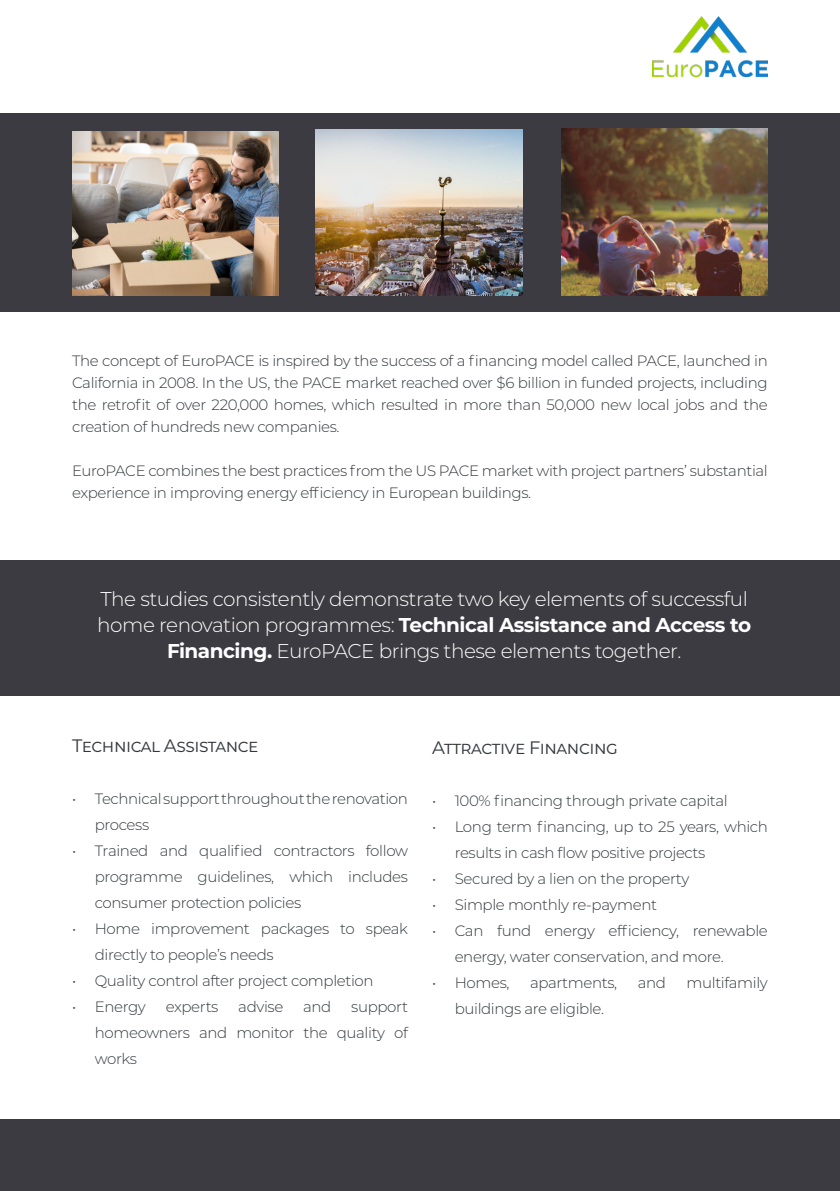
<style>
.page{position:relative;width:840px;height:1191px;background:#fff}
.page>*{position:absolute;margin:0;border:0;box-sizing:border-box;transform-origin:0 0}
._1__Footnote{font:300 20px/26px "Montserrat";letter-spacing:-.025em;color:#fff;text-align:center}
._1__Footnote-2{font:18px "Montserrat";letter-spacing:-.025em;color:#34383d}
._1__Footnote-3{font:300 15px/26px "Montserrat";letter-spacing:-.025em;color:#34383d}
.s1{font-weight:700}
</style>
<div class="page">
<img style="left:652px;top:16px;width:115px;height:60px">
<div style="left:0;top:1119px;width:839px;height:72px;background:#3d3b42"></div>
<div style="left:0;top:113px;width:839px;height:198px;background:#3d3b42"></div>
<img style="left:561px;top:129px;width:206px;height:166px">
<img style="left:315px;top:130px;width:207px;height:165px">
<img style="left:72px;top:132px;width:206px;height:163px">
<div style="left:0;top:560px;width:839px;height:135px;background:#3d3b42"></div>
<p class="_1__Footnote-3" style="left:72px;top:349px;width:696px;line-height:22px;text-align:justify">The concept of EuroPACE is inspired by the success of a financing model called PACE, launched in California in 2008. In the US, the PACE market reached over $6 billion in funded projects, including the retrofit of over 220,000 homes, which resulted in more than 50,000 new local jobs and the creation of hundreds new companies.</p>
<p class="_1__Footnote-3" style="left:72px;top:459px;width:697px;line-height:22px">EuroPACE combines the best practices from the US PACE market with project partners’ substantial experience in improving energy efficiency in European buildings.</p>
<p class="_1__Footnote" style="left:97px;top:585px;width:655px">The studies consistently demonstrate two key elements of successful home renovation programmes: <span class="s1">Technical Assistance and Access to<br>Financing.</span> EuroPACE brings these elements together.</p>
<p class="_1__Footnote-2" style="left:72px;top:733px;width:188px">Technical Assistance</p>
<p class="_1__Footnote-3" style="left:95px;top:785px;width:314px;text-indent:-23px">• Technical support throughout the renovation process</p>
<p class="_1__Footnote-3" style="left:95px;top:837px;width:314px;text-align:justify;text-indent:-23px">• Trained and qualified contractors follow programme guidelines, which includes consumer protection policies</p>
<p class="_1__Footnote-3" style="left:95px;top:915px;width:314px;text-indent:-23px">• Home improvement packages to speak directly to people’s needs</p>
<p class="_1__Footnote-3" style="left:72px;top:967px;width:303px">• Quality control after project completion</p>
<p class="_1__Footnote-3" style="left:72px;top:993px;width:75px">• Energy</p>
<p class="_1__Footnote-3" style="left:166px;top:993px;width:54px">experts</p>
<p class="_1__Footnote-3" style="left:238px;top:993px;width:46px">advise</p>
<p class="_1__Footnote-3" style="left:303px;top:993px;width:30px">and</p>
<p class="_1__Footnote-3" style="left:95px;top:993px;width:314px;text-align:justify;text-indent:256px">support homeowners and monitor the quality of works</p>
<p class="_1__Footnote-2" style="left:432px;top:735px;width:187px">Attractive Financing</p>
<p class="_1__Footnote-3" style="left:432px;top:787px;width:297px">• 100% financing through private capital</p>
<p class="_1__Footnote-3" style="left:454px;top:813px;width:314px;text-indent:-23px">• Long term financing, up to 25 years, which results in cash flow positive projects</p>
<p class="_1__Footnote-3" style="left:432px;top:865px;width:258px">• Secured by a lien on the property</p>
<p class="_1__Footnote-3" style="left:432px;top:891px;width:226px">• Simple monthly re-payment</p>
<p class="_1__Footnote-3" style="left:454px;top:917px;width:314px;text-indent:-23px">• Can fund energy efficiency, renewable energy, water conservation, and more.</p>
<p class="_1__Footnote-3" style="left:432px;top:969px;width:79px">• Homes,</p>
<p class="_1__Footnote-3" style="left:529px;top:969px;width:89px">apartments,</p>
<p class="_1__Footnote-3" style="left:637px;top:969px;width:30px">and</p>
<p class="_1__Footnote-3" style="left:686px;top:969px;width:83px">multifamily</p>
<p class="_1__Footnote-3" style="left:454px;top:995px;width:151px">buildings are eligible.</p>
</div>
